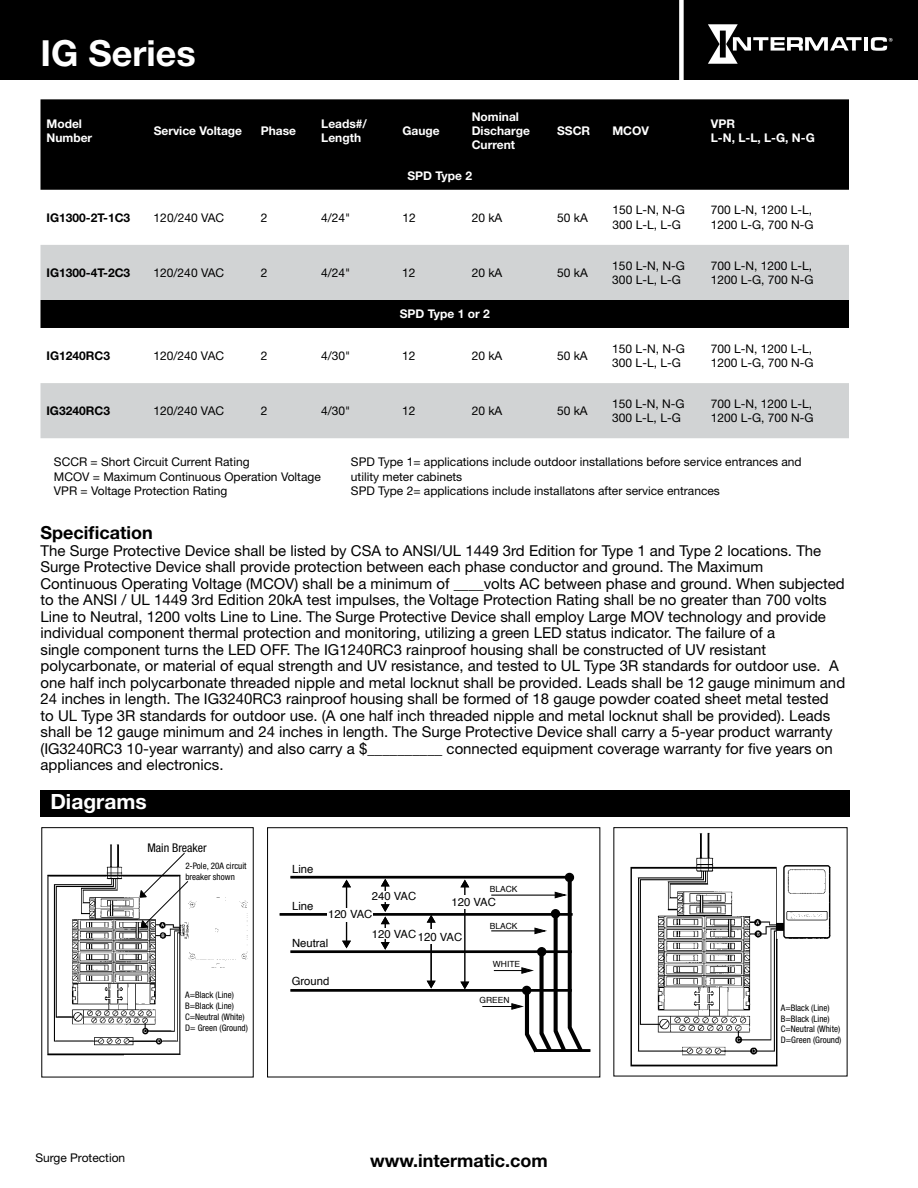
<style>
.page{position:relative;width:918px;height:1188px;background:#fff}
.page>*{position:absolute;margin:0;border:0;box-sizing:border-box;transform-origin:0 0}
.t1{font:700 36px "Helvetica Neue LT Std";color:#fff}
.t2{font:700 21px "Helvetica Neue LT Std";color:#fff}
.t3{font:700 18px "Helvetica Neue LT Std";color:#000}
.t4{font:15px/16.5px "Helvetica Neue LT Std";color:#000}
.t5{font:12px/14.4px "Helvetica Neue LT Std";color:#000}
.t6{font:700 12px/14.4px "Helvetica Neue LT Std";color:#fff}
.t7{font:700 12px "Helvetica Neue LT Std";color:#000}
.t8{font:condensed 12px "Helvetica Neue LT Std";color:#000}
.t9{font:11.7px "Helvetica";color:#010101}
.t10{font:11.25px "Helvetica";color:#010101}
.t11{font:condensed 9px/10.8px "Helvetica Neue LT Std";color:#000}
.t12{font:8.4px "Helvetica";color:#010101}
.s1{color:#000}
.s2{font-size:11.25px}
</style>
<div class="page">
<div style="left:0;top:0;width:918px;height:80px;background:#000"></div>
<hr style="left:864px;top:37px;width:4px;height:14px;background:#fff">
<svg style="left:871px;top:37px;width:22px;height:14px"></svg>
<svg style="left:708px;top:24px;width:154px;height:40px"></svg>
<div style="left:679px;top:0;width:5px;height:82px;background:#fff"></div>
<div style="left:40px;top:791px;width:810px;height:26px;background:#000"></div>
<img style="left:47px;top:844px;width:201px;height:212px">
<svg style="left:139px;top:852px;width:50px;height:81px"></svg>
<hr style="left:290px;top:876px;width:283px;height:3px;background:#010101">
<hr style="left:290px;top:950px;width:282px;height:3px;background:#010101">
<hr style="left:280px;top:913px;width:293px;height:3px;background:#010101">
<hr style="left:290px;top:989px;width:282px;height:3px;background:#010101">
<hr style="left:491px;top:931px;width:46px;height:1px;background:#010101">
<hr style="left:491px;top:895px;width:66px;height:1px;background:#010101">
<hr style="left:494px;top:970px;width:30px;height:1px;background:#010101">
<hr style="left:430px;top:921px;width:2px;height:61px;background:#010101">
<svg style="left:427px;top:981px;width:9px;height:8px"></svg>
<svg style="left:427px;top:915px;width:9px;height:8px"></svg>
<div style="left:412px;top:930px;width:36px;height:14px;background:#fff"></div>
<hr style="left:464px;top:886px;width:2px;height:97px;background:#010101">
<svg style="left:460px;top:982px;width:9px;height:7px"></svg>
<svg style="left:460px;top:880px;width:9px;height:7px"></svg>
<div style="left:446px;top:896px;width:36px;height:13px;background:#fff"></div>
<hr style="left:346px;top:886px;width:1px;height:56px;background:#010101">
<svg style="left:342px;top:941px;width:9px;height:7px"></svg>
<svg style="left:342px;top:880px;width:9px;height:7px"></svg>
<div style="left:327px;top:908px;width:46px;height:13px;background:#fff"></div>
<svg style="left:381px;top:879px;width:9px;height:71px"></svg>
<div style="left:361px;top:928px;width:42px;height:11px;background:#fff"></div>
<hr style="left:482px;top:1006px;width:30px;height:1px;background:#010101">
<svg style="left:511px;top:873px;width:72px;height:180px"></svg>
<hr style="left:536px;top:1049px;width:54px;height:3px;background:#010101">
<div style="left:267px;top:827px;width:333px;height:250px;border:1px solid #000"></div>
<img style="left:630px;top:832px;width:201px;height:235px">
<div style="left:40px;top:99px;width:809px;height:91px;background:#000"></div>
<svg style="left:40px;top:245px;width:809px;height:193px;fill:#d1d3d4"></svg>
<h1 class="t1" style="left:40px;top:31px;width:157px">IG Series</h1>
<p class="t6" style="left:46px;top:116px;width:47px">Model<br>Number</p>
<p class="t6" style="left:154px;top:123px;width:90px">Service Voltage</p>
<p class="t6" style="left:261px;top:123px;width:37px">Phase</p>
<p class="t6" style="left:321px;top:116px;width:47px">Leads#/<br>Length</p>
<p class="t6" style="left:402px;top:123px;width:39px">Gauge</p>
<p class="t6" style="left:472px;top:109px;width:60px">Nominal<br>Discharge<br>Current</p>
<p class="t6" style="left:407px;top:168px;width:76px">SPD Type 2 <span class="s1">2</span></p>
<p class="t6" style="left:557px;top:123px;width:35px">SSCR</p>
<p class="t6" style="left:612px;top:123px;width:38px">MCOV</p>
<p class="t6" style="left:711px;top:116px;width:106px">VPR<br>L-N, L-L, L-G, N-G</p>
<p class="t7" style="left:46px;top:210px;width:85px">IG1300-2T-1C3</p>
<p class="t5" style="left:154px;top:210px;width:72px">120/240 VAC</p>
<p class="t5" style="left:261px;top:210px;width:8px">2</p>
<p class="t5" style="left:321px;top:210px;width:31px">4/24"</p>
<p class="t5" style="left:402px;top:210px;width:15px">12</p>
<p class="t5" style="left:472px;top:210px;width:32px">20 kA</p>
<p class="t5" style="left:557px;top:210px;width:32px">50 kA</p>
<p class="t5" style="left:612px;top:203px;width:74px">150 L-N, N-G<br>300 L-L, L-G</p>
<p class="t5" style="left:711px;top:203px;width:104px">700 L-N, 1200 L-L,<br>1200 L-G, 700 N-G</p>
<p class="t7" style="left:46px;top:265px;width:85px">IG1300-4T-2C3</p>
<p class="t5" style="left:154px;top:265px;width:72px">120/240 VAC</p>
<p class="t5" style="left:261px;top:265px;width:8px">2</p>
<p class="t5" style="left:321px;top:265px;width:31px">4/24"</p>
<p class="t5" style="left:402px;top:265px;width:15px">12</p>
<p class="t5" style="left:472px;top:265px;width:32px">20 kA</p>
<p class="t5" style="left:557px;top:265px;width:32px">50 kA</p>
<p class="t5" style="left:612px;top:258px;width:74px">150 L-N, N-G<br>300 L-L, L-G</p>
<p class="t5" style="left:711px;top:258px;width:104px">700 L-N, 1200 L-L,<br>1200 L-G, 700 N-G</p>
<p class="t6" style="left:400px;top:307px;width:92px">SPD Type 1 or 2</p>
<p class="t7" style="left:46px;top:348px;width:65px">IG1240RC3</p>
<p class="t5" style="left:154px;top:348px;width:72px">120/240 VAC</p>
<p class="t5" style="left:261px;top:348px;width:8px">2</p>
<p class="t5" style="left:321px;top:348px;width:31px">4/30"</p>
<p class="t5" style="left:402px;top:348px;width:15px">12</p>
<p class="t5" style="left:472px;top:348px;width:32px">20 kA</p>
<p class="t5" style="left:557px;top:348px;width:32px">50 kA</p>
<p class="t5" style="left:612px;top:341px;width:74px">150 L-N, N-G<br>300 L-L, L-G</p>
<p class="t5" style="left:711px;top:341px;width:104px">700 L-N, 1200 L-L,<br>1200 L-G, 700 N-G</p>
<p class="t7" style="left:46px;top:403px;width:65px">IG3240RC3</p>
<p class="t5" style="left:154px;top:403px;width:72px">120/240 VAC</p>
<p class="t5" style="left:261px;top:403px;width:8px">2</p>
<p class="t5" style="left:321px;top:403px;width:31px">4/30"</p>
<p class="t5" style="left:402px;top:403px;width:15px">12</p>
<p class="t5" style="left:472px;top:403px;width:32px">20 kA</p>
<p class="t5" style="left:557px;top:403px;width:32px">50 kA</p>
<p class="t5" style="left:612px;top:396px;width:74px">150 L-N, N-G<br>300 L-L, L-G</p>
<p class="t5" style="left:711px;top:396px;width:104px">700 L-N, 1200 L-L,<br>1200 L-G, 700 N-G</p>
<p class="t5" style="left:54px;top:455px;width:268px">SCCR = Short Circuit Current Rating<br>MCOV = Maximum Continuous Operation Voltage<br>VPR = Voltage Protection Rating</p>
<p class="t5" style="left:351px;top:455px;width:452px">SPD Type 1= applications include outdoor installations before service entrances and utility meter cabinets<br>SPD Type 2= applications include installatons after service entrances</p>
<p class="t3" style="left:40px;top:521px;width:114px">Specification</p>
<p class="t4" style="left:40px;top:542px;width:806px">The Surge Protective Device shall be listed by CSA to ANSI/UL 1449 3rd Edition for Type 1 and Type 2 locations. The Surge Protective Device shall provide protection between each phase conductor and ground. The Maximum<br>Continuous Operating Voltage (MCOV) shall be a minimum of ____volts AC between phase and ground. When subjected to the ANSI / UL 1449 3rd Edition 20kA test impulses, the Voltage Protection Rating shall be no greater than 700 volts Line to Neutral, 1200 volts Line to Line. The Surge Protective Device shall employ Large MOV technology and provide individual component thermal protection and monitoring, utilizing a green LED status indicator. The failure of a<br>single component turns the LED OFF. The IG1240RC3 rainproof housing shall be constructed of UV resistant polycarbonate, or material of equal strength and UV resistance, and tested to UL Type 3R standards for outdoor use. A one half inch polycarbonate threaded nipple and metal locknut shall be provided. Leads shall be 12 gauge minimum and 24 inches in length. The IG3240RC3 rainproof housing shall be formed of 18 gauge powder coated sheet metal tested to UL Type 3R standards for outdoor use. (A one half inch threaded nipple and metal locknut shall be provided). Leads shall be 12 gauge minimum and 24 inches in length. The Surge Protective Device shall carry a 5-year product warranty (IG3240RC3 10-year warranty) and also carry a $__________ connected equipment coverage warranty for five years on appliances and electronics.</p>
<h2 class="t2" style="left:50px;top:789px;width:98px">Diagrams</h2>
<p class="t8" style="left:147px;top:841px;width:61px">Main Breaker</p>
<p class="t11" style="left:185px;top:861px;width:63px">2-Pole, 20A circuit breaker shown</p>
<p class="t11" style="left:185px;top:990px;width:64px">A=Black (Line)<br>B=Black (Line)<br>C=Neutral (White)<br>D= Green (Ground)</p>
<p class="t10" style="left:292px;top:860px;width:23px">Line</p>
<p class="t10" style="left:292px;top:898px;width:23px">Line</p>
<p class="t10" style="left:292px;top:934px;width:38px">Neutral</p>
<p class="t10" style="left:292px;top:972px;width:39px">Ground</p>
<p class="t12" style="left:490px;top:883px;width:29px">BLACK</p>
<p class="t12" style="left:490px;top:919px;width:29px">BLACK</p>
<p class="t10" style="left:372px;top:887px;width:46px">240 VAC</p>
<p class="t10" style="left:372px;top:925px;width:46px">120 VAC</p>
<p class="t10" style="left:452px;top:894px;width:46px">120 VAC</p>
<p class="t10" style="left:328px;top:906px;width:46px">120 VAC</p>
<p class="t9" style="left:418px;top:928px;width:46px">120 <span class="s2">VAC</span></p>
<p class="t12" style="left:493px;top:958px;width:29px">WHITE</p>
<p class="t12" style="left:479px;top:993px;width:32px">GREEN</p>
<p class="t5" style="left:35px;top:1150px;width:91px">Surge Protection</p>
<p class="t3" style="left:370px;top:1150px;width:179px">www.intermatic.com</p>
<p class="t11" style="left:781px;top:1002px;width:62px">A=Black (Line)<br>B=Black (Line)<br>C=Neutral (White)<br>D=Green (Ground)</p>
</div>
